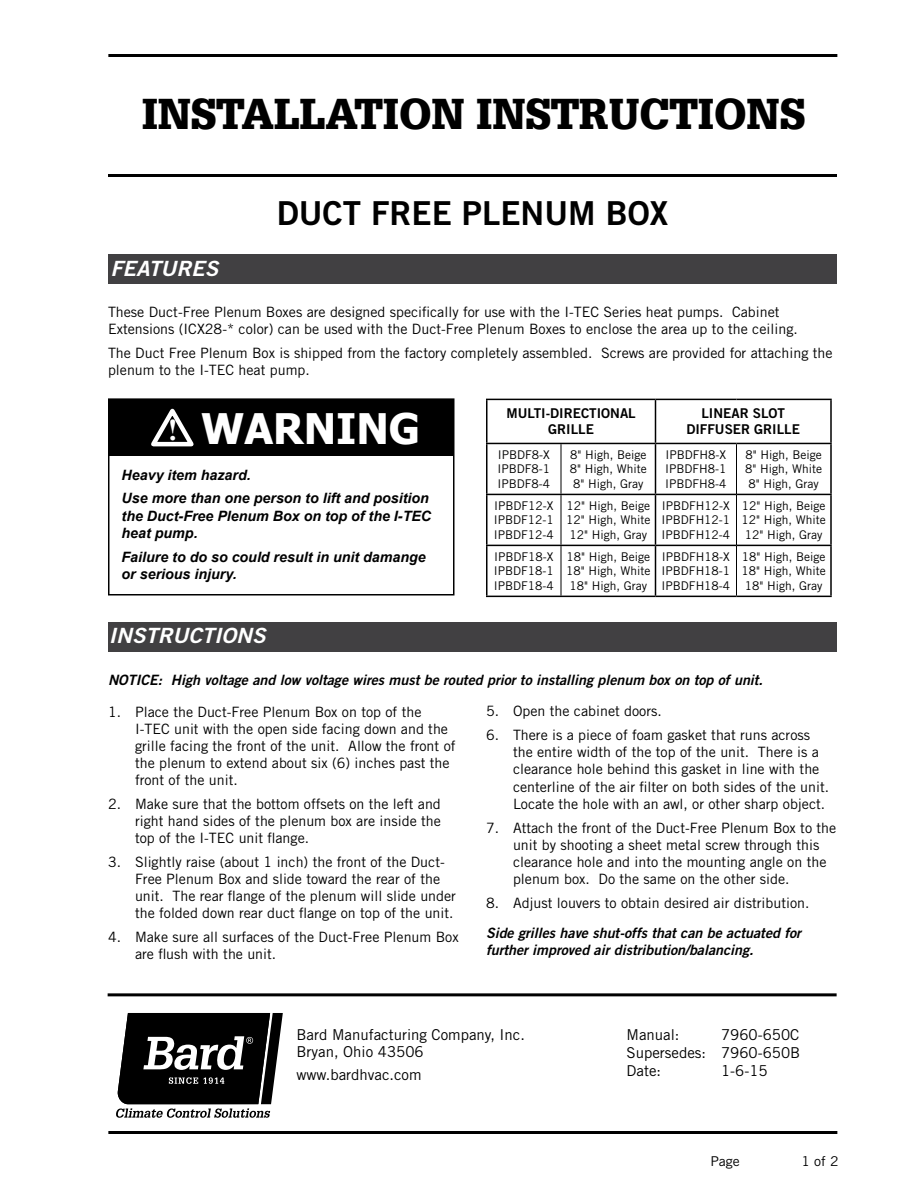
<style>
.page{position:relative;width:918px;height:1188px;background:#fff}
.page>*{position:absolute;margin:0;border:0;box-sizing:border-box;transform-origin:0 0}
.t1{font:900 42px "Glypha 75";color:#000}
.t2{font:700 42px "Tahoma";color:#fff}
.t3{font:33px "Trade Gothic LT Std Bd 2";color:#000}
.t4{font:21px "Trade Gothic LT Std Bd 2 Obl";color:#fff;scale:1.05 1}
.t5{font:15px/18px "Trade Gothic LT Std";color:#000}
.t6{font:14.25px/17.1px "Trade Gothic LT Std";color:#000}
.t7{font:14.25px/17.1px "Trade Gothic LT Std Bd 2 Obl";color:#000}
.t8{font:italic 700 14.25px/17.1px "Arial";color:#000}
.t9{font:13.5px/16.2px "Trade Gothic LT Std Bd 2";color:#000;text-align:center}
.t10{font:13.5px "Trade Gothic LT Std";color:#000}
.t11{font:12px/14.4px "Trade Gothic LT Std";color:#000;text-align:justify}
.s1{font-family:"Times New Roman";font-size:30px}
</style>
<div class="page">
<hr style="left:655px;top:400px;width:1px;height:43px;background:#000">
<hr style="left:486px;top:443px;width:75px;height:1px;background:#000">
<hr style="left:561px;top:443px;width:95px;height:1px;background:#000">
<hr style="left:656px;top:443px;width:80px;height:1px;background:#000">
<hr style="left:736px;top:443px;width:96px;height:1px;background:#000">
<hr style="left:656px;top:494px;width:80px;height:1px;background:#000">
<hr style="left:737px;top:494px;width:95px;height:1px;background:#000">
<hr style="left:656px;top:545px;width:80px;height:1px;background:#000">
<hr style="left:737px;top:545px;width:95px;height:1px;background:#000">
<hr style="left:561px;top:444px;width:1px;height:50px;background:#000">
<hr style="left:561px;top:495px;width:1px;height:50px;background:#000">
<hr style="left:561px;top:546px;width:1px;height:50px;background:#000">
<hr style="left:655px;top:444px;width:1px;height:50px;background:#000">
<hr style="left:655px;top:495px;width:1px;height:50px;background:#000">
<hr style="left:655px;top:546px;width:1px;height:50px;background:#000">
<hr style="left:486px;top:494px;width:75px;height:1px;background:#000">
<hr style="left:561px;top:494px;width:95px;height:1px;background:#000">
<hr style="left:486px;top:545px;width:75px;height:1px;background:#000">
<hr style="left:561px;top:545px;width:95px;height:1px;background:#000">
<hr style="left:736px;top:494px;width:1px;height:51px;background:#000">
<hr style="left:736px;top:444px;width:1px;height:50px;background:#000">
<hr style="left:736px;top:545px;width:1px;height:51px;background:#000">
<hr style="left:486px;top:399px;width:75px;height:1px;background:#000">
<hr style="left:486px;top:400px;width:2px;height:43px;background:#000">
<hr style="left:561px;top:399px;width:95px;height:1px;background:#000">
<hr style="left:656px;top:399px;width:80px;height:1px;background:#000">
<hr style="left:736px;top:399px;width:96px;height:1px;background:#000">
<hr style="left:830px;top:400px;width:2px;height:43px;background:#000">
<hr style="left:486px;top:444px;width:2px;height:50px;background:#000">
<hr style="left:830px;top:444px;width:2px;height:50px;background:#000">
<hr style="left:486px;top:495px;width:2px;height:50px;background:#000">
<hr style="left:830px;top:495px;width:2px;height:50px;background:#000">
<hr style="left:486px;top:546px;width:2px;height:50px;background:#000">
<hr style="left:830px;top:546px;width:2px;height:50px;background:#000">
<hr style="left:486px;top:596px;width:75px;height:1px;background:#000">
<hr style="left:561px;top:596px;width:95px;height:1px;background:#000">
<hr style="left:656px;top:596px;width:80px;height:1px;background:#000">
<hr style="left:736px;top:596px;width:96px;height:1px;background:#000">
<div style="left:108px;top:254px;width:729px;height:30px;background:#414042"></div>
<div style="left:109px;top:622px;width:728px;height:30px;background:#414042"></div>
<hr style="left:108px;top:174px;width:729px;height:3px;background:#000">
<hr style="left:108px;top:54px;width:729px;height:3px;background:#000">
<hr style="left:108px;top:993px;width:729px;height:3px;background:#000">
<hr style="left:108px;top:1131px;width:729px;height:3px;background:#000">
<svg style="left:116px;top:1013px;width:167px;height:105px"></svg>
<div style="left:108px;top:398px;width:346px;height:198px;border:2px solid #000"></div>
<div style="left:109px;top:399px;width:345px;height:57px;background:#000"></div>
<svg style="left:151px;top:408px;width:43px;height:39px"></svg>
<h1 class="t1" style="left:142px;top:89px;width:665px">INSTALLATION INSTRUCTIONS</h1>
<h3 class="t4" style="left:110px;top:255px;width:104px">FEATURES</h3>
<h2 class="t3" style="left:277px;top:193px;width:393px">DUCT FREE PLENUM BOX</h2>
<p class="t6" style="left:108px;top:303px;width:691px">These Duct-Free Plenum Boxes are designed specifically for use with the I-TEC Series heat pumps. Cabinet<br>Extensions (ICX28-* color) can be used with the Duct-Free Plenum Boxes to enclose the area up to the ceiling.</p>
<p class="t6" style="left:108px;top:344px;width:726px">The Duct Free Plenum Box is shipped from the factory completely assembled. Screws are provided for attaching the plenum to the I-TEC heat pump.</p>
<h1 class="t2" style="left:168px;top:399px;width:254px"><span class="s1">!</span> WARNING</h1>
<p class="t8" style="left:122px;top:463px;width:309px;line-height:23.9px">Heavy item hazard.<br>Use more than one person to lift and position</p>
<p class="t8" style="left:122px;top:507px;width:311px">the Duct-Free Plenum Box on top of the I-TEC heat pump.</p>
<p class="t8" style="left:122px;top:548px;width:306px">Failure to do so could result in unit damange or serious injury.</p>
<p class="t9" style="left:506px;top:405px;width:131px">MULTI-DIRECTIONAL<br>GRILLE</p>
<p class="t9" style="left:686px;top:405px;width:115px">LINEAR SLOT<br>DIFFUSER GRILLE</p>
<p class="t11" style="left:498px;top:447px;width:54px">IPBDF8-X IPBDF8-1<br>IPBDF8-4</p>
<p class="t11" style="left:570px;top:447px;width:78px">8" High, Beige 8" High, White 8" High, Gray</p>
<p class="t11" style="left:665px;top:447px;width:63px">IPBDFH8-X IPBDFH8-1<br>IPBDFH8-4</p>
<p class="t11" style="left:745px;top:447px;width:78px">8" High, Beige 8" High, White 8" High, Gray</p>
<p class="t11" style="left:494px;top:498px;width:61px">IPBDF12-X IPBDF12-1<br>IPBDF12-4</p>
<p class="t11" style="left:566px;top:498px;width:86px">12" High, Beige 12" High, White 12" High, Gray</p>
<p class="t11" style="left:662px;top:498px;width:70px">IPBDFH12-X IPBDFH12-1<br>IPBDFH12-4</p>
<p class="t11" style="left:742px;top:498px;width:86px">12" High, Beige 12" High, White 12" High, Gray</p>
<p class="t11" style="left:494px;top:549px;width:61px">IPBDF18-X IPBDF18-1<br>IPBDF18-4</p>
<p class="t11" style="left:566px;top:549px;width:86px">18" High, Beige 18" High, White 18" High, Gray</p>
<p class="t11" style="left:662px;top:549px;width:70px">IPBDFH18-X IPBDFH18-1<br>IPBDFH18-4</p>
<p class="t11" style="left:742px;top:549px;width:86px">18" High, Beige 18" High, White 18" High, Gray</p>
<h3 class="t4" style="left:109px;top:623px;width:151px">INSTRUCTIONS</h3>
<p class="t7" style="left:108px;top:672px;width:656px">NOTICE: High voltage and low voltage wires must be routed prior to installing plenum box on top of unit.</p>
<p class="t6" style="left:135px;top:703px;width:322px;text-indent:-27px">1. Place the Duct-Free Plenum Box on top of the I-TEC unit with the open side facing down and the grille facing the front of the unit. Allow the front of the plenum to extend about six (6) inches past the front of the unit.</p>
<p class="t6" style="left:135px;top:795px;width:307px;text-align:justify;text-indent:-27px">2. Make sure that the bottom offsets on the left and right hand sides of the plenum box are inside the top of the I-TEC unit flange.</p>
<p class="t6" style="left:135px;top:853px;width:323px;text-indent:-27px">3. Slightly raise (about 1 inch) the front of the Duct-Free Plenum Box and slide toward the rear of the unit. The rear flange of the plenum will slide under the folded down rear duct flange on top of the unit.</p>
<p class="t6" style="left:135px;top:928px;width:325px;text-indent:-27px">4. Make sure all surfaces of the Duct-Free Plenum Box are flush with the unit.</p>
<p class="t6" style="left:486px;top:703px;width:177px">5. Open the cabinet doors.</p>
<p class="t6" style="left:513px;top:727px;width:318px;text-indent:-27px">6. There is a piece of foam gasket that runs across the entire width of the top of the unit. There is a clearance hole behind this gasket in line with the centerline of the air filter on both sides of the unit.<br>Locate the hole with an awl, or other sharp object.</p>
<p class="t6" style="left:513px;top:819px;width:325px;text-indent:-27px">7. Attach the front of the Duct-Free Plenum Box to the unit by shooting a sheet metal screw through this clearance hole and into the mounting angle on the plenum box. Do the same on the other side.</p>
<p class="t6" style="left:486px;top:894px;width:325px">8. Adjust louvers to obtain desired air distribution.</p>
<p class="t7" style="left:486px;top:925px;width:317px">Side grilles have shut-offs that can be actuated for further improved air distribution/balancing.</p>
<p class="t5" style="left:297px;top:1026px;width:230px;line-height:16.5px">Bard Manufacturing Company, Inc.<br>Bryan, Ohio 43506</p>
<p class="t5" style="left:297px;top:1065px;width:127px">www.bardhvac.com</p>
<p class="t5" style="left:627px;top:1026px;width:175px;text-align:justify;text-indent:94px">7960-650C Supersedes: 7960-650B Date:</p>
<p class="t5" style="left:627px;top:1026px;width:54px">Manual:</p>
<p class="t5" style="left:721px;top:1062px;width:48px">1-6-15</p>
<p class="t10" style="left:710px;top:1153px;width:31px">Page</p>
<p class="t10" style="left:802px;top:1153px;width:39px">1 of 2</p>
</div>
